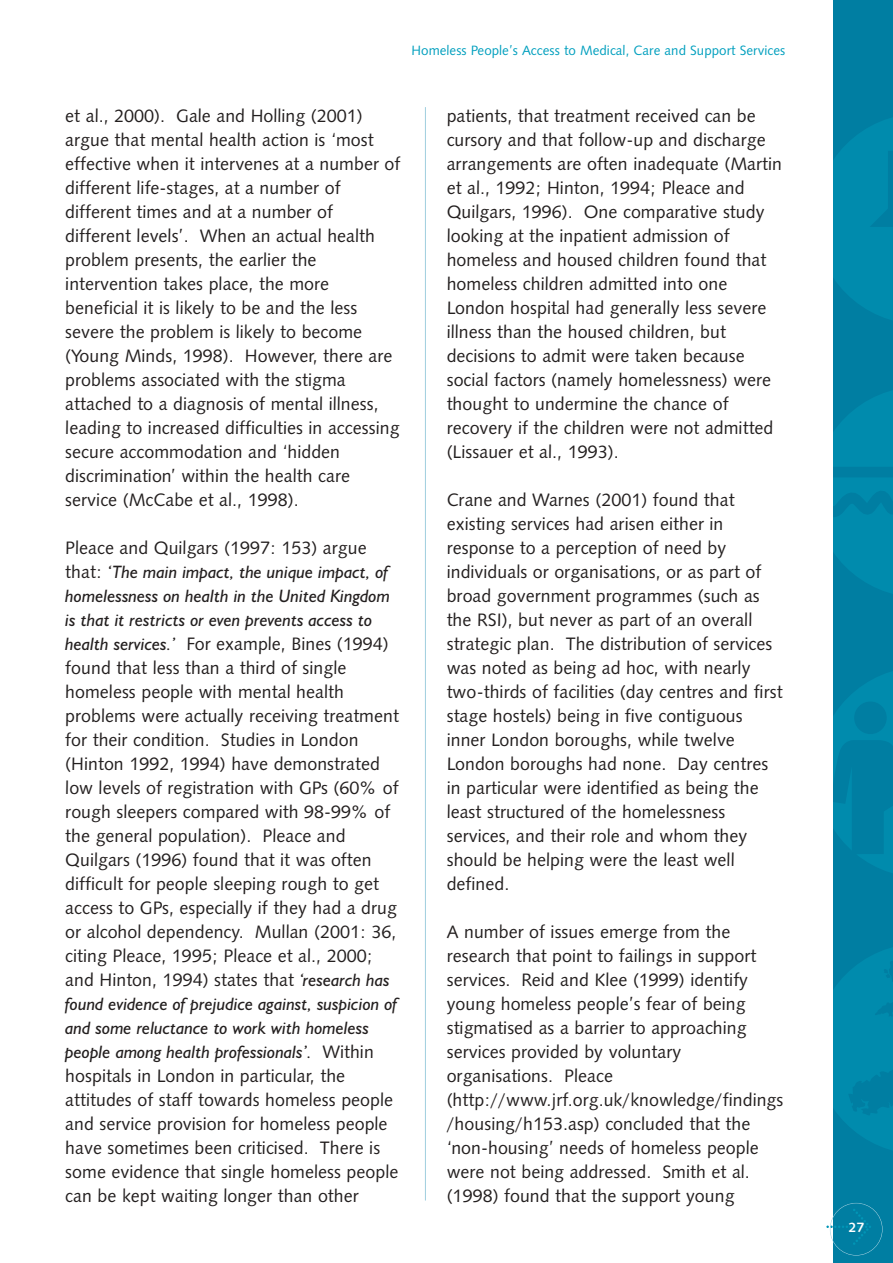
<style>
.page{position:relative;width:893px;height:1263px;background:#fff}
.page>*{position:absolute;margin:0;border:0;box-sizing:border-box;transform-origin:0 0}
.t1{font:18px/24px "Humanist 531 BT Roman A";color:#231f1f}
.t2{font:italic 18px/24px "Humanist 521 BT";color:#231f1f;text-align:justify}
.t3{font:13.5px "Humanist 531 BT Roman A";color:#009fbe}
.t4{font:13.5px "Humanist 531 BT Bold A";color:#fff}
.s1{font-family:"Humanist 531 BT Roman A";font-style:normal}
.s2{font-family:"Humanist 521 BT";font-style:italic}
</style>
<div class="page">
<div style="left:833px;top:1px;width:59px;height:1260px;background:#007ea2"></div>
<hr style="left:892px;top:221px;width:1px;height:104px;background:#007ea2">
<svg style="left:833px;top:118px;width:59px;height:202px"></svg>
<svg style="left:833px;top:672px;width:59px;height:201px"></svg>
<div style="left:854px;top:701px;width:32px;height:33px;background:#007ea2;border-radius:50%"></div>
<svg style="left:833px;top:948px;width:59px;height:202px"></svg>
<svg style="left:833px;top:391px;width:59px;height:202px"></svg>
<svg style="left:826px;top:1208px;width:45px;height:36px"></svg>
<div style="left:829px;top:1202px;width:53px;height:53px;border:1px solid #9fcede;border-radius:50%"></div>
<hr style="left:425px;top:107px;width:1px;height:1093px;background:#9fcede">
<p class="t3" style="left:411px;top:45px;width:375px">Homeless People’s Access to Medical, Care and Support Services</p>
<p class="t1" style="left:65px;top:105px;width:336px">et al., 2000). Gale and Holling (2001) argue that mental health action is ‘most effective when it intervenes at a number of different life-stages, at a number of different times and at a number of different levels’. When an actual health problem presents, the earlier the intervention takes place, the more beneficial it is likely to be and the less severe the problem is likely to become (Young Minds, 1998). However, there are problems associated with the stigma attached to a diagnosis of mental illness, leading to increased difficulties in accessing secure accommodation and ‘hidden discrimination’ within the health care service (McCabe et al., 1998).</p>
<p class="t1" style="left:65px;top:537px;width:303px">Pleace and Quilgars (1997: 153) argue</p>
<p class="t2" style="left:65px;top:562px;width:326px"><span class="s1">that:</span> ‘The main impact, the unique impact, of homelessness on health in the United Kingdom is that it restricts or even prevents access to</p>
<p class="t1" style="left:65px;top:633px;width:335px"><span class="s2">health services.’</span> For example, Bines (1994) found that less than a third of single homeless people with mental health problems were actually receiving treatment for their condition. Studies in London (Hinton 1992, 1994) have demonstrated low levels of registration with GPs (60% of rough sleepers compared with 98-99% of the general population). Pleace and Quilgars (1996) found that it was often difficult for people sleeping rough to get access to GPs, especially if they had a drug or alcohol dependency. Mullan (2001: 36, citing Pleace, 1995; Pleace et al., 2000; and Hinton, 1994) states that <span class="s2">‘research has</span></p>
<p class="t2" style="left:65px;top:994px;width:333px;text-align:left">found evidence of prejudice against, suspicion of and some reluctance to work with homeless people among health professionals’. <span class="s1">Within</span></p>
<p class="t1" style="left:65px;top:1065px;width:334px">hospitals in London in particular, the attitudes of staff towards homeless people and service provision for homeless people have sometimes been criticised. There is some evidence that single homeless people can be kept waiting longer than other</p>
<p class="t1" style="left:446px;top:105px;width:337px">patients, that treatment received can be cursory and that follow-up and discharge arrangements are often inadequate (Martin et al., 1992; Hinton, 1994; Pleace and Quilgars, 1996). One comparative study looking at the inpatient admission of homeless and housed children found that homeless children admitted into one London hospital had generally less severe illness than the housed children, but decisions to admit were taken because social factors (namely homelessness) were thought to undermine the chance of recovery if the children were not admitted (Lissauer et al., 1993).</p>
<p class="t1" style="left:446px;top:489px;width:337px">Crane and Warnes (2001) found that existing services had arisen either in response to a perception of need by individuals or organisations, or as part of broad government programmes (such as the RSI), but never as part of an overall strategic plan. The distribution of services was noted as being ad hoc, with nearly two-thirds of facilities (day centres and first stage hostels) being in five contiguous inner London boroughs, while twelve London boroughs had none. Day centres in particular were identified as being the least structured of the homelessness services, and their role and whom they should be helping were the least well defined.</p>
<p class="t1" style="left:446px;top:921px;width:338px">A number of issues emerge from the research that point to failings in support services. Reid and Klee (1999) identify young homeless people’s fear of being stigmatised as a barrier to approaching services provided by voluntary organisations. Pleace (http://www.jrf.org.uk/knowledge/findings /housing/h153.asp) concluded that the ‘non-housing’ needs of homeless people were not being addressed. Smith et al. (1998) found that the support young</p>
<p class="t4" style="left:848px;top:1221px;width:17px">27</p>
</div>
